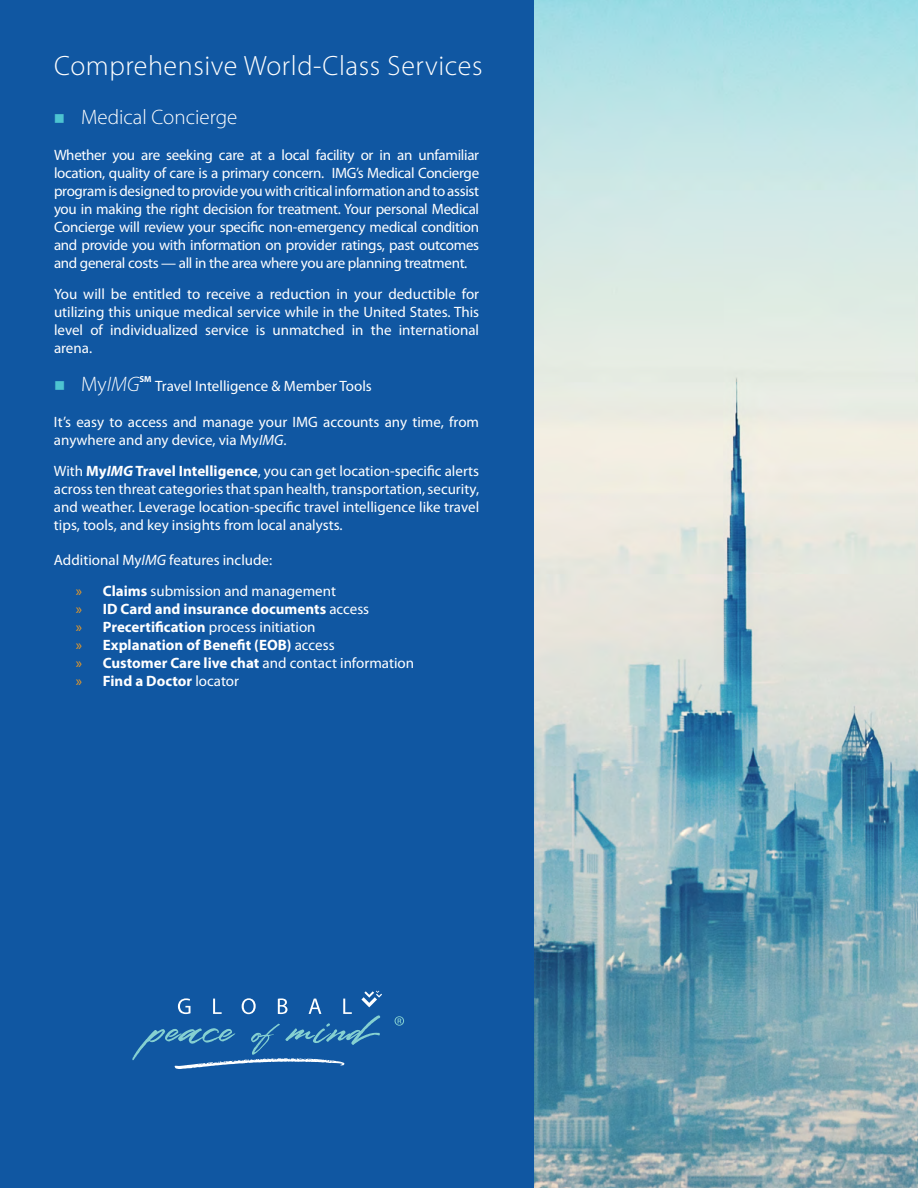
<style>
.page{position:relative;width:918px;height:1188px;background:#fff}
.page>*{position:absolute;margin:0;border:0;box-sizing:border-box;transform-origin:0 0}
.t1{font:300 28.05px "Myriad Pro";letter-spacing:.02em;color:#fff}
.t2{font:300 21px "Myriad Pro";color:#fff}
.t3{font:italic 300 21px "Myriad Pro";color:#fff}
.t4{font:15px/18px "Myriad Pro";color:#fff;text-align:justify}
.t5{font:700 15px/18px "Myriad Pro";color:#fff}
.t6{font:700 8.7px "Myriad Pro";color:#fff}
.s1{font-style:normal}
.s2{font-style:italic}
.s3{font-weight:700}
.s4{font-weight:700;font-style:italic}
.s5{color:#f29d22}
.s6{font-weight:400;color:#f29d22}
.s7{font-weight:400}
</style>
<div class="page">
<img style="left:533px;top:0;width:385px;height:1188px">
<div style="left:0;top:0;width:533px;height:1188px;background:#1057a2"></div>
<svg style="left:395px;top:1016px;width:9px;height:10px"></svg>
<svg style="left:132px;top:991px;width:250px;height:78px"></svg>
<h1 class="t1" style="left:54px;top:50px;width:430px">Comprehensive World-Class Services</h1>
<h2 class="t2" style="left:81px;top:105px;width:158px">Medical Concierge</h2>
<p class="t4" style="left:54px;top:146px;width:427px">Whether you are seeking care at a local facility or in an unfamiliar location, quality of care is a primary concern. IMG’s Medical Concierge program is designed to provide you with critical information and to assist you in making the right decision for treatment. Your personal Medical Concierge will review your specific non-emergency medical condition and provide you with information on provider ratings, past outcomes and general costs — all in the area where you are planning treatment.</p>
<p class="t4" style="left:54px;top:284px;width:427px">You will be entitled to receive a reduction in your deductible for utilizing this unique medical service while in the United States. This level of individualized service is unmatched in the international arena.</p>
<h2 class="t3" style="left:81px;top:373px;width:60px"><span class="s1">My</span>IMG</h2>
<p class="t6" style="left:139px;top:373px;width:14px">SM</p>
<p class="t4" style="left:155px;top:377px;width:218px">Travel Intelligence &amp; Member Tools</p>
<p class="t4" style="left:54px;top:413px;width:427px">It’s easy to access and manage your IMG accounts any time, from anywhere and any device, via My<span class="s2">IMG</span>.</p>
<p class="t4" style="left:54px;top:462px;width:427px">With <span class="s3">My</span><span class="s4">IMG</span> <span class="s3">Travel Intelligence</span>, you can get location-specific alerts across ten threat categories that span health, transportation, security, and weather. Leverage location-specific travel intelligence like travel tips, tools, and key insights from local analysts.</p>
<p class="t4" style="left:76px;top:545px;width:262px;line-height:30.8px;text-indent:-22px">Additional My<span class="s2">IMG</span> features include:<br><span class="s5">»</span> <span class="s3">Claims</span> submission and management</p>
<p class="t5" style="left:76px;top:599px;width:340px"><span class="s6">»</span> ID Card and insurance documents <span class="s7">access<br></span><span class="s6">»</span> Precertification <span class="s7">process initiation<br></span><span class="s6">»</span> Explanation of Benefit (EOB) <span class="s7">access<br></span><span class="s6">»</span> Customer Care live chat <span class="s7">and contact information </span><span class="s6">»</span> Find a Doctor <span class="s7">locator</span></p>
</div>
